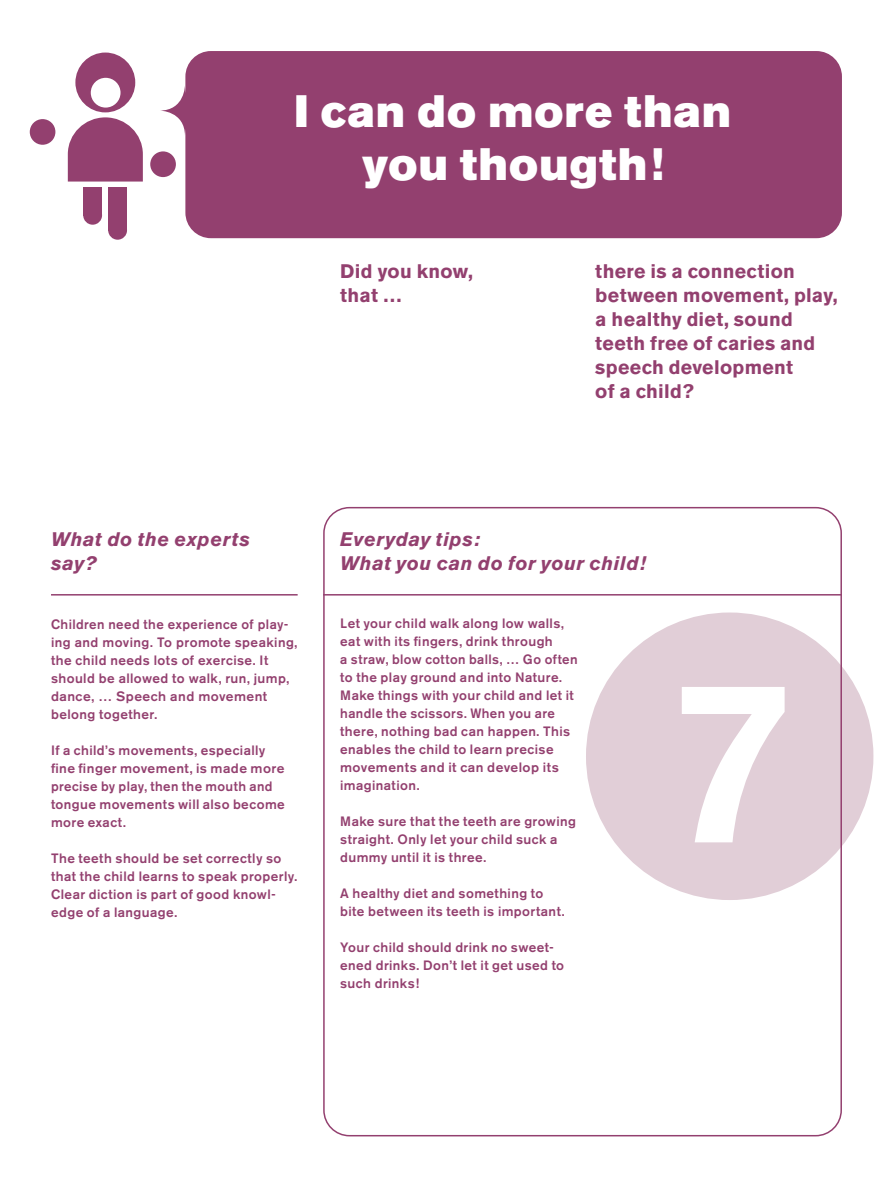
<style>
.page{position:relative;width:893px;height:1191px;background:#fff}
.page>*{position:absolute;margin:0;border:0;box-sizing:border-box;transform-origin:0 0}
.Zitate_gross{font:500 229.5px "Akzidenz Grotesk BE";color:#fff}
.zitate{font:45px "Akzidenz Grotesk BE Super";letter-spacing:.03em;color:#fff}
.Titeltexte{font:700 19.5px/24px "Akzidenz Grotesk BE";letter-spacing:.015em;color:#93406f}
.Titeltexte-2{font:italic 700 19.5px/24px "Akzidenz Grotesk BE";letter-spacing:.03em;color:#93406f}
.Lauftexte_Tipps_farb{font:500 13.5px/18px "Akzidenz Grotesk BE";letter-spacing:.03em;color:#93406f}
</style>
<div class="page">
<div style="left:586px;top:612px;width:287px;height:288px;background:#e1ced7;border-radius:50%"></div>
<div style="left:185px;top:51px;width:657px;height:187px;background:#93406f;border-radius:26px"></div>
<svg style="left:159px;top:85px;width:51px;height:51px;fill:#93406f"></svg>
<div style="left:75px;top:53px;width:60px;height:59px;background:#93406f;border-radius:50%"></div>
<svg style="left:68px;top:117px;width:75px;height:64px;background:#a15981"></svg>
<div style="left:30px;top:119px;width:25px;height:26px;background:#93406f;border-radius:50%"></div>
<div style="left:150px;top:151px;width:26px;height:26px;background:#93406f;border-radius:50%"></div>
<div style="left:91px;top:78px;width:30px;height:30px;background:#fff;border-radius:50%"></div>
<div style="left:83px;top:187px;width:19px;height:28px;background:#93406f"></div>
<div style="left:83px;top:206px;width:19px;height:19px;background:#93406f;border-radius:50%"></div>
<div style="left:108px;top:187px;width:19px;height:43px;background:#93406f"></div>
<div style="left:108px;top:221px;width:19px;height:19px;background:#93406f;border-radius:50%"></div>
<hr style="left:51px;top:594px;width:247px;height:1px;background:#93406f">
<hr style="left:323px;top:594px;width:519px;height:1px;background:#93406f">
<p class="zitate" style="left:294px;top:85px;width:438px">I can do more than</p>
<p class="zitate" style="left:362px;top:138px;width:303px">you thougth!</p>
<p class="Titeltexte" style="left:340px;top:260px;width:134px">Did you know,</p>
<p class="Titeltexte" style="left:340px;top:284px;width:64px">that …</p>
<p class="Titeltexte" style="left:595px;top:260px;width:244px">there is a connection between movement, play, a healthy diet, sound teeth free of caries and speech development<br>of a child?</p>
<p class="Titeltexte-2" style="left:51px;top:527px;width:201px">What do the experts say?</p>
<p class="Lauftexte_Tipps_farb" style="left:51px;top:615px;width:248px">Children need the experience of play&shy;ing and moving. To promote speaking, the child needs lots of exercise. It should be allowed to walk, run, jump, dance, … Speech and movement belong together.</p>
<p class="Lauftexte_Tipps_farb" style="left:51px;top:741px;width:235px">If a child’s movements, especially fine finger movement, is made more precise by play, then the mouth and tongue movements will also become more exact.</p>
<p class="Lauftexte_Tipps_farb" style="left:51px;top:849px;width:248px">The teeth should be set correctly so that the child learns to speak properly.<br>Clear diction is part of good knowl&shy;edge of a language.</p>
<p class="Titeltexte-2" style="left:340px;top:527px;width:141px">Everyday tips:</p>
<p class="Titeltexte-2" style="left:340px;top:551px;width:307px">What you can do for your child!</p>
<p class="Lauftexte_Tipps_farb" style="left:340px;top:614px;width:239px">Let your child walk along low walls, eat with its fingers, drink through<br>a straw, blow cotton balls, … Go often to the play ground and into Nature.<br>Make things with your child and let it handle the scissors. When you are there, nothing bad can happen. This enables the child to learn precise movements and it can develop its imagination.</p>
<p class="Lauftexte_Tipps_farb" style="left:340px;top:812px;width:237px">Make sure that the teeth are growing straight. Only let your child suck a dummy until it is three.</p>
<p class="Lauftexte_Tipps_farb" style="left:340px;top:884px;width:226px">A healthy diet and something to bite between its teeth is important.</p>
<p class="Lauftexte_Tipps_farb" style="left:340px;top:938px;width:225px">Your child should drink no sweet&shy;ened drinks. Don’t let it get used to such drinks!</p>
<p class="Zitate_gross" style="left:667px;top:621px;width:130px">7</p>
</div>
